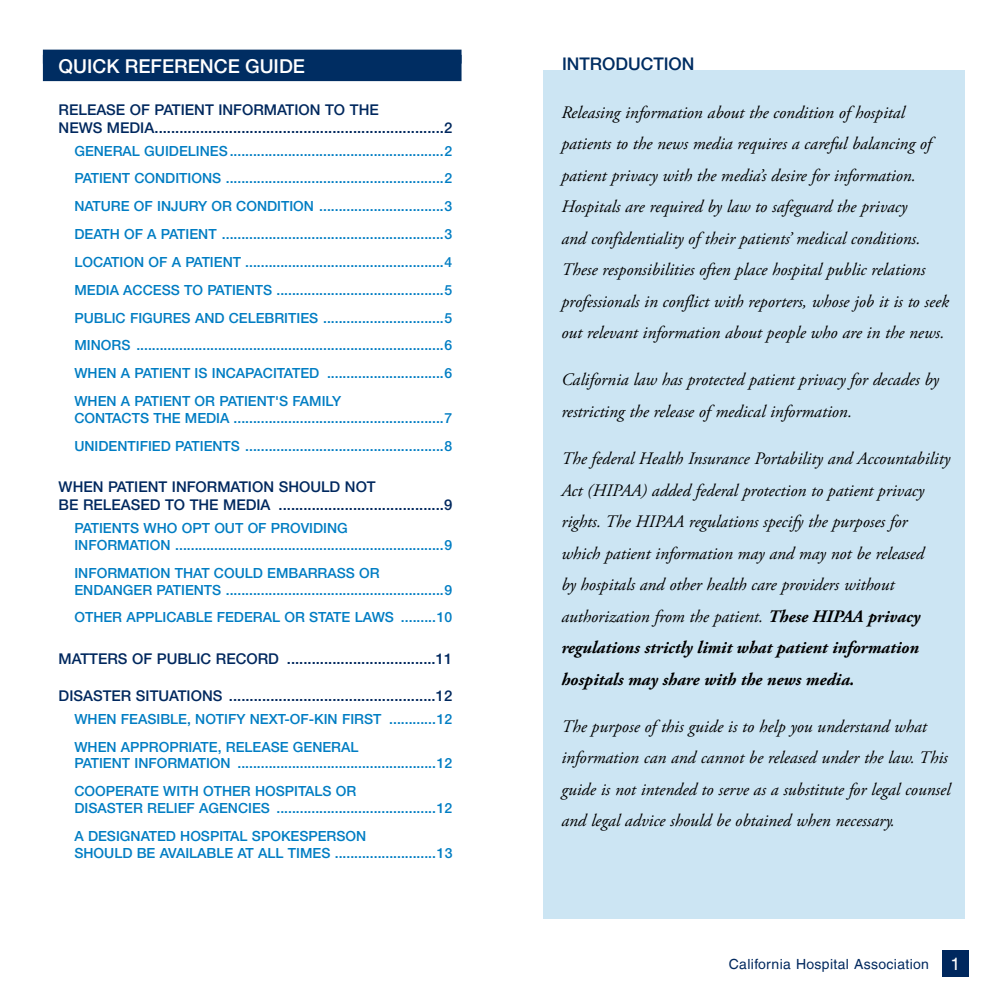
<style>
.page{position:relative;width:1008px;height:1008px;background:#fff}
.page>*{position:absolute;margin:0;border:0;box-sizing:border-box;transform-origin:0 0}
.t1{font:500 19.25px "Helvetica Neue LT Pro";color:#fff}
.t2{font:italic 17.5px/31.5px "Adobe Garamond Pro";color:#000}
.t3{font:500 17.5px "Helvetica Neue LT Pro";color:#002d62}
.t4{font:500 14.88px/17.8px "Helvetica Neue LT Pro";color:#00285e}
.t5{font:500 14px/27.8px "Helvetica Neue LT Pro";color:#007dc3}
.t6{font:14px "Helvetica LT";letter-spacing:.025em;color:#00285e}
.s1{font-weight:700}
.s2{font-size:17.5px;color:#fff}
</style>
<div class="page">
<div style="left:43px;top:55px;width:419px;height:26px;background:#002d62"></div>
<div style="left:43px;top:50px;width:419px;height:14px;background:#002d62"></div>
<div style="left:543px;top:71px;width:421px;height:848px;background:#cce5f3"></div>
<div style="left:942px;top:950px;width:27px;height:26px;background:#00285e"></div>
<h1 class="t1" style="left:59px;top:55px;width:248px">QUICK REFERENCE GUIDE</h1>
<p class="t4" style="left:59px;top:100px;width:395px">RELEASE OF PATIENT INFORMATION TO THE<br>NEWS MEDIA......................................................................2</p>
<p class="t5" style="left:74px;top:137px;width:380px;text-align:justify">GENERAL GUIDELINES.......................................................2<br>PATIENT CONDITIONS ........................................................2<br>NATURE OF INJURY OR CONDITION ................................3<br>DEATH OF A PATIENT .........................................................3<br>LOCATION OF A PATIENT ...................................................4<br>MEDIA ACCESS TO PATIENTS ...........................................5<br>PUBLIC FIGURES AND CELEBRITIES ...............................5<br>MINORS ...............................................................................6<br>WHEN A PATIENT IS INCAPACITATED ..............................6<br>WHEN A PATIENT OR PATIENT'S FAMILY</p>
<p class="t5" style="left:74px;top:404px;width:379px">CONTACTS THE MEDIA ......................................................7<br>UNIDENTIFIED PATIENTS ...................................................8</p>
<p class="t4" style="left:59px;top:478px;width:395px">WHEN PATIENT INFORMATION SHOULD NOT<br>BE RELEASED TO THE MEDIA ........................................9</p>
<p class="t5" style="left:74px;top:520px;width:379px;line-height:16.8px">PATIENTS WHO OPT OUT OF PROVIDING<br>INFORMATION .....................................................................9</p>
<p class="t5" style="left:74px;top:564px;width:380px;line-height:16.8px">INFORMATION THAT COULD EMBARRASS OR<br>ENDANGER PATIENTS ........................................................9</p>
<p class="t5" style="left:74px;top:603px;width:63px">OTHER APP</p>
<p class="t5" style="left:154px;top:603px;width:299px">LICABLE FEDERAL OR STATE LAWS .........10</p>
<p class="t4" style="left:59px;top:650px;width:395px">MATTERS OF PUBLIC RECORD ....................................11</p>
<p class="t4" style="left:59px;top:686px;width:395px">DISASTER SITUATIONS ..................................................12</p>
<p class="t5" style="left:74px;top:705px;width:380px">WHEN FEASIBLE, NOTIFY NEXT-OF-KIN FIRST ............12<br>WHEN APPR</p>
<p class="t5" style="left:74px;top:738px;width:380px;line-height:16.8px;text-indent:84px">OPRIATE, RELEASE GENERAL<br>PATIENT INFORMATION ...................................................12</p>
<p class="t5" style="left:74px;top:783px;width:379px;line-height:16.8px">COOPERATE WITH OTHER HOSPITALS OR<br>DISASTER RELIEF AGENCIES .........................................12</p>
<p class="t5" style="left:74px;top:827px;width:380px;line-height:16.8px">A DESIGNATED HOSPITAL SPOKESPERSON<br>SHOULD BE AVAILABLE AT ALL TIMES ..........................13</p>
<p class="t3" style="left:562px;top:54px;width:134px">INTRODUCTION</p>
<p class="t2" style="left:561px;top:97px;width:389px">Releasing information about the condition of hospital patients to the news media requires a careful balancing of patient privacy with the media’s desire for information.<br>Hospitals are required by law to safeguard the privacy<br>and confidentiality of their patients’ medical conditions.<br>These responsibilities often place hospital public relations professionals in conflict with reporters, whose job it is to seek out relevant information about people who are in the news.</p>
<p class="t2" style="left:561px;top:365px;width:379px">California law has protected patient privacy for decades by restricting the release of medical information.</p>
<p class="t2" style="left:561px;top:443px;width:390px">The federal Health Insurance Portability and Accountability Act (HIPAA) added federal protection to patient privacy rights. The HIPAA regulations specify the purposes for which patient information may and may not be released<br>by hospitals and other health care providers without authorization from the patient. <span class="s1">These HIPAA privacy regulations strictly limit what patient information hospitals may share with the news media.</span></p>
<p class="t2" style="left:561px;top:711px;width:391px">The purpose of this guide is to help you understand what information can and cannot be released under the law. This guide is not intended to serve as a substitute for legal counsel and legal advice should be obtained when necessary.</p>
<p class="t6" style="left:729px;top:956px;width:233px">California Hospital Association <span class="s2">1</span></p>
</div>
